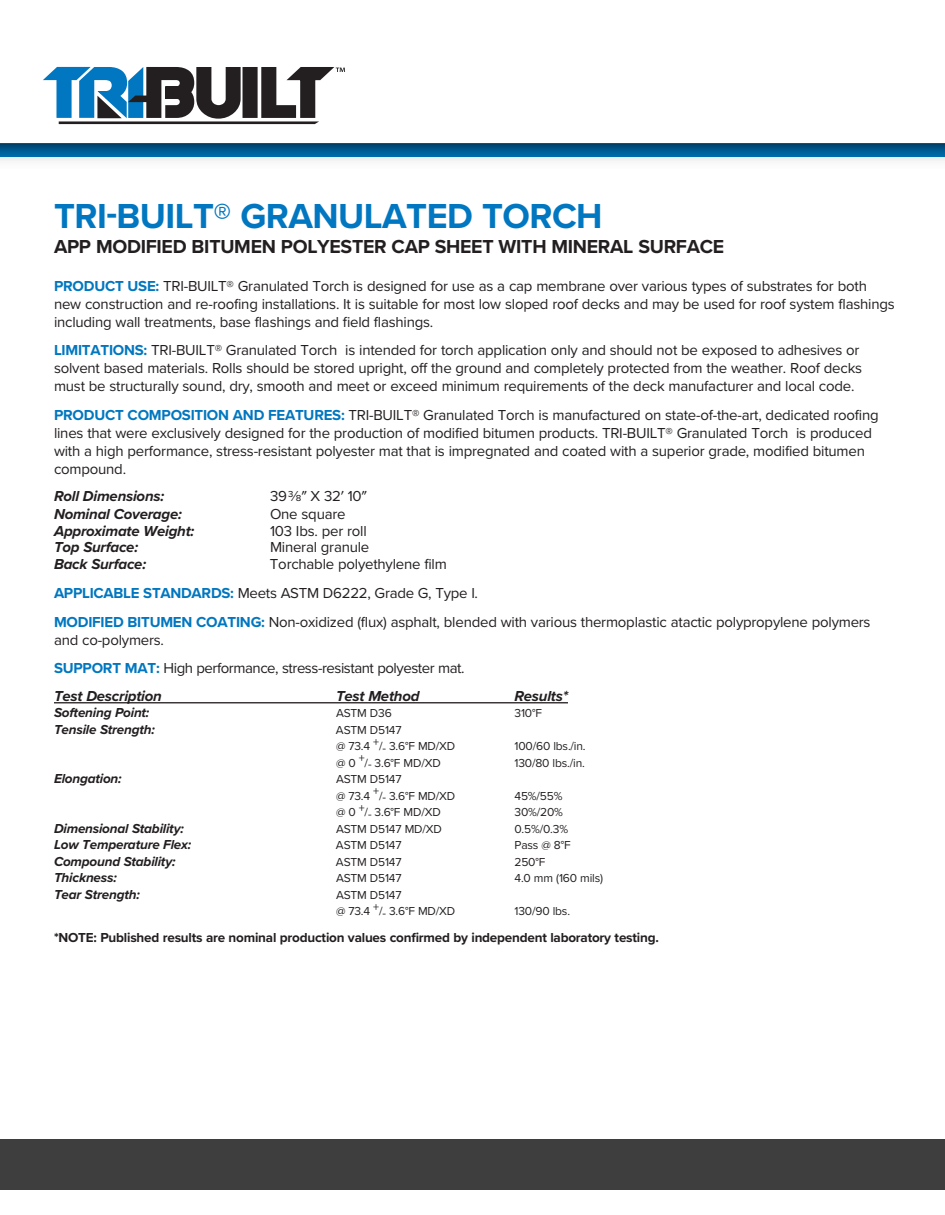
<style>
.page{position:relative;width:945px;height:1215px;background:#fff}
.page>*{position:absolute;margin:0;border:0;box-sizing:border-box;transform-origin:0 0}
.Pro_Name_Sub_14{font:700 36px "Proxima Nova";letter-spacing:-.015em;color:#0077c0}
.Pro_Name_Sub_14-2{font:700 19.5px "Proxima Nova";letter-spacing:-.015em;color:#231f20}
.text{font:15px/18px "Proxima Nova";letter-spacing:-.015em;color:#231f20}
.text-2{font:italic 700 15px "Proxima Nova";letter-spacing:-.015em;color:#231f20}
.t1{font:italic 700 13.5px "Proxima Nova";letter-spacing:-.015em;color:#231f20}
.t2{font:700 13.5px "Proxima Nova";letter-spacing:-.015em;color:#231f20}
.t3{font:12px/16.5px "Proxima Nova";letter-spacing:-.015em;color:#231f20}
.s1{font-weight:700;color:#0077c0}
</style>
<div class="page">
<svg style="left:43px;top:67px;width:302px;height:57px"></svg>
<svg style="left:0;top:143px;width:945px;height:18px"></svg>
<div style="left:0;top:1139px;width:945px;height:51px;background:#3e3e3f"></div>
<hr style="left:54px;top:702px;width:514px;height:1px;background:#231f20">
<p class="Pro_Name_Sub_14" style="left:54px;top:189px;width:550px">TRI-BUILT® GRANULATED TORCH</p>
<p class="Pro_Name_Sub_14-2" style="left:54px;top:232px;width:672px">APP MODIFIED BITUMEN POLYESTER CAP SHEET WITH MINERAL SURFACE</p>
<p class="text" style="left:54px;top:276px;width:842px"><span class="s1">PRODUCT USE:</span> TRI-BUILT® Granulated Torch is designed for use as a cap membrane over various types of substrates for both new construction and re-roofing installations. It is suitable for most low sloped roof decks and may be used for roof system flashings including wall treatments, base flashings and field flashings.</p>
<p class="text" style="left:54px;top:341px;width:810px"><span class="s1">LIMITATIONS:</span> TRI-BUILT® Granulated Torch is intended for torch application only and should not be exposed to adhesives or solvent based materials. Rolls should be stored upright, off the ground and completely protected from the weather. Roof decks must be structurally sound, dry, smooth and meet or exceed minimum requirements of the deck manufacturer and local code.</p>
<p class="text" style="left:54px;top:406px;width:826px"><span class="s1">PRODUCT COMPOSITION AND FEATURES:</span> TRI-BUILT® Granulated Torch is manufactured on state-of-the-art, dedicated roofing lines that were exclusively designed for the production of modified bitumen products. TRI-BUILT® Granulated Torch is produced with a high performance, stress-resistant polyester mat that is impregnated and coated with a superior grade, modified bitumen compound.</p>
<p class="text-2" style="left:54px;top:485px;width:112px">Roll Dimensions:</p>
<p class="text" style="left:270px;top:487px;width:98px">39⅜″ X 32′ 10″</p>
<p class="text-2" style="left:54px;top:503px;width:130px">Nominal Coverage:</p>
<p class="text" style="left:270px;top:505px;width:77px">One square</p>
<p class="text-2" style="left:54px;top:520px;width:142px">Approximate Weight:</p>
<p class="text" style="left:270px;top:521px;width:98px">103 Ibs. per roll</p>
<p class="text-2" style="left:54px;top:536px;width:86px">Top Surface:</p>
<p class="text" style="left:270px;top:538px;width:101px">Mineral granule</p>
<p class="text-2" style="left:54px;top:553px;width:94px">Back Surface:</p>
<p class="text" style="left:270px;top:554px;width:178px">Torchable polyethylene film</p>
<p class="text" style="left:54px;top:583px;width:426px"><span class="s1">APPLICABLE STANDARDS:</span> Meets ASTM D6222, Grade G, Type I.</p>
<p class="text" style="left:54px;top:612px;width:818px"><span class="s1">MODIFIED BITUMEN COATING:</span> Non-oxidized (flux) asphalt, blended with various thermoplastic atactic polypropylene polymers and co-polymers.</p>
<p class="text" style="left:54px;top:659px;width:412px"><span class="s1">SUPPORT MAT:</span> High performance, stress-resistant polyester mat.</p>
<p class="text-2" style="left:54px;top:684px;width:109px">Test Description</p>
<p class="text-2" style="left:336px;top:684px;width:85px">Test Method</p>
<p class="text-2" style="left:514px;top:684px;width:55px">Results*</p>
<p class="t1" style="left:54px;top:703px;width:97px">Softening Point:</p>
<p class="t3" style="left:336px;top:704px;width:57px">ASTM D36</p>
<p class="t3" style="left:515px;top:704px;width:29px">310°F</p>
<p class="t1" style="left:54px;top:719px;width:102px">Tensile Strength:</p>
<p class="t3" style="left:336px;top:721px;width:121px">ASTM D5147<br>@ 73.4 +/- 3.6°F MD/XD</p>
<p class="t3" style="left:515px;top:737px;width:73px">100/60 lbs./in.</p>
<p class="t3" style="left:336px;top:754px;width:106px">@ 0 +/- 3.6°F MD/XD</p>
<p class="t3" style="left:515px;top:754px;width:72px">130/80 lbs./in.</p>
<p class="t1" style="left:54px;top:769px;width:69px">Elongation:</p>
<p class="t3" style="left:336px;top:770px;width:121px">ASTM D5147<br>@ 73.4 +/- 3.6°F MD/XD</p>
<p class="t3" style="left:514px;top:787px;width:49px">45%/55%</p>
<p class="t3" style="left:336px;top:803px;width:106px">@ 0 +/- 3.6°F MD/XD</p>
<p class="t3" style="left:515px;top:803px;width:50px">30%/20%</p>
<p class="t1" style="left:54px;top:818px;width:131px">Dimensional Stability:</p>
<p class="t3" style="left:336px;top:820px;width:107px">ASTM D5147 MD/XD</p>
<p class="t3" style="left:514px;top:820px;width:55px">0.5%/0.3%</p>
<p class="t1" style="left:54px;top:835px;width:139px">Low Temperature Flex:</p>
<p class="t3" style="left:336px;top:836px;width:67px">ASTM D5147</p>
<p class="t3" style="left:514px;top:836px;width:58px">Pass @ 8°F</p>
<p class="t1" style="left:54px;top:851px;width:123px">Compound Stability:</p>
<p class="t3" style="left:336px;top:853px;width:67px">ASTM D5147</p>
<p class="t3" style="left:514px;top:853px;width:32px">250°F</p>
<p class="t1" style="left:54px;top:868px;width:64px">Thickness:</p>
<p class="t3" style="left:336px;top:869px;width:67px">ASTM D5147</p>
<p class="t3" style="left:515px;top:869px;width:90px">4.0 mm (160 mils)</p>
<p class="t1" style="left:54px;top:884px;width:87px">Tear Strength:</p>
<p class="t3" style="left:336px;top:886px;width:121px">ASTM D5147<br>@ 73.4 +/- 3.6°F MD/XD</p>
<p class="t3" style="left:514px;top:902px;width:57px">130/90 lbs.</p>
<p class="t2" style="left:54px;top:928px;width:606px">*NOTE: Published results are nominal production values confirmed by independent laboratory testing.</p>
</div>
